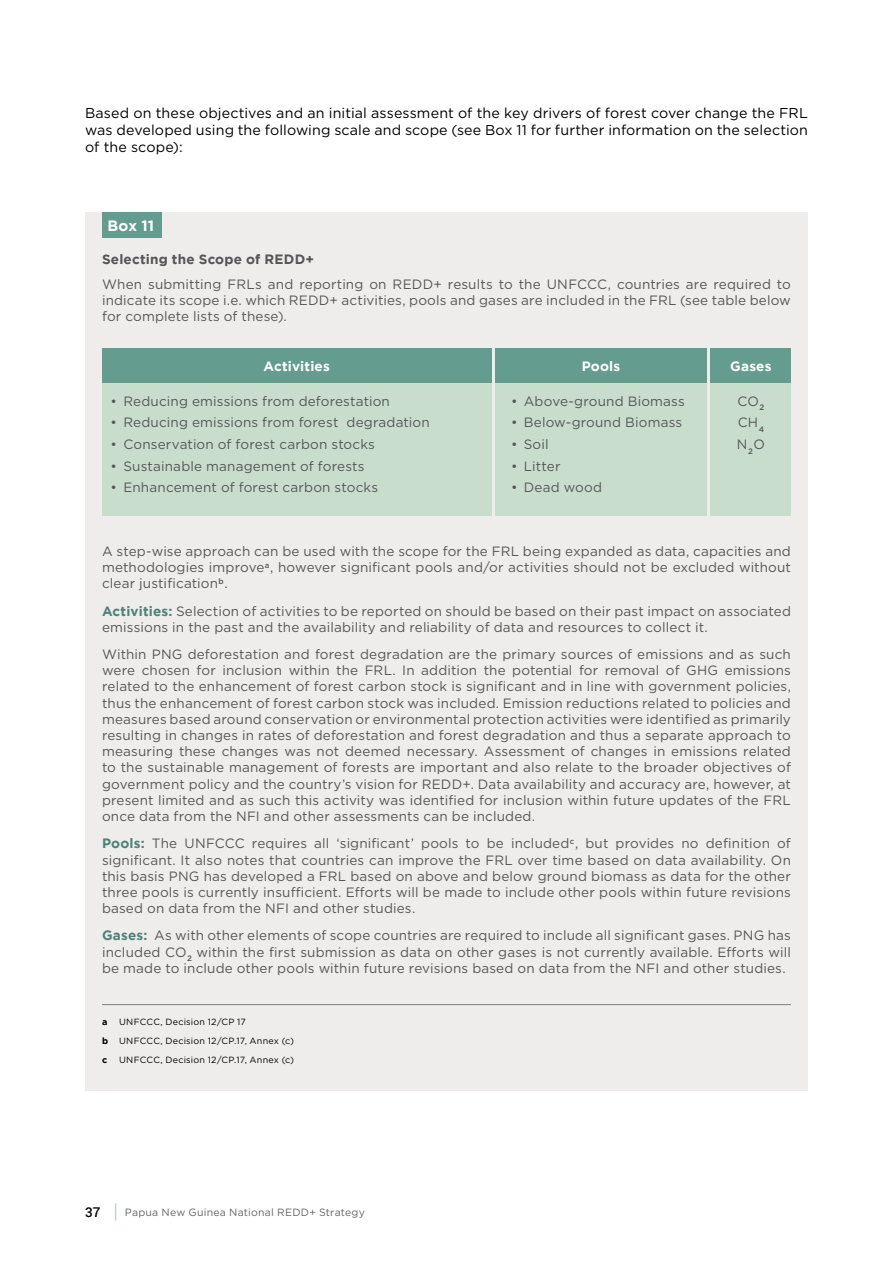
<style>
.page{position:relative;width:893px;height:1263px;background:#fff}
.page>*{position:absolute;margin:0;border:0;box-sizing:border-box;transform-origin:0 0}
.t1{font:700 15px "Gotham";color:#fff}
.t2{font:14.25px/17.1px "Gotham";letter-spacing:.01em;color:#000;text-align:justify}
.t3{font:13.5px/16.2px "Gotham";letter-spacing:.01em;color:#56565a;text-align:justify}
.t4{font:700 13.5px "Gotham";letter-spacing:.015em;color:#56565a}
.t5{font:700 13.5px "Gotham";letter-spacing:.015em;color:#fff}
.t6{font:500 13.5px "Roboto";color:#000}
.t7{font:10.5px "Gotham";letter-spacing:.02em;color:#65656a}
.t8{font:9px/19px "Gotham";letter-spacing:.025em;color:#000}
.t9{font:700 9px "Gotham";color:#000}
.s1{font-weight:700;color:#4e8279}
.s2{font-weight:700}
</style>
<div class="page">
<svg style="left:115px;top:1203px;width:1px;height:17px"></svg>
<div style="left:85px;top:213px;width:723px;height:878px;background:#eeedeb"></div>
<div style="left:102px;top:213px;width:60px;height:25px;background:#649c90"></div>
<div style="left:102px;top:382px;width:389px;height:134px;background:#c9ddcd"></div>
<div style="left:102px;top:348px;width:389px;height:34px;background:#649c90"></div>
<div style="left:495px;top:382px;width:212px;height:134px;background:#c9ddcd"></div>
<div style="left:495px;top:348px;width:212px;height:34px;background:#649c90"></div>
<div style="left:711px;top:382px;width:80px;height:134px;background:#c9ddcd"></div>
<div style="left:711px;top:348px;width:80px;height:34px;background:#649c90"></div>
<hr style="left:102px;top:1004px;width:689px;height:1px;background:#8a8a8d">
<p class="t2" style="left:85px;top:104px;width:724px">Based on these objectives and an initial assessment of the key drivers of forest cover change the FRL was developed using the following scale and scope (see Box 11 for further information on the selection of the scope):</p>
<p class="t1" style="left:108px;top:217px;width:48px">Box 11</p>
<p class="t4" style="left:102px;top:252px;width:214px">Selecting the Scope of REDD+</p>
<p class="t3" style="left:102px;top:275px;width:690px">When submitting FRLs and reporting on REDD+ results to the UNFCCC, countries are required to indicate its scope i.e. which REDD+ activities, pools and gases are included in the FRL (see table below for complete lists of these).</p>
<p class="t5" style="left:263px;top:359px;width:68px">Activities</p>
<p class="t3" style="left:111px;top:392px;width:283px">• Reducing emissions from deforestation  </p>
<p class="t3" style="left:111px;top:414px;width:321px">• Reducing emissions from forest   degradation</p>
<p class="t3" style="left:111px;top:436px;width:268px">• Conservation of forest carbon stocks  </p>
<p class="t3" style="left:111px;top:457px;width:258px">• Sustainable management of forests  </p>
<p class="t3" style="left:111px;top:479px;width:269px">• Enhancement of forest carbon stocks</p>
<p class="t5" style="left:582px;top:359px;width:40px">Pools</p>
<p class="t3" style="left:511px;top:392px;width:175px">• Above-ground Biomass</p>
<p class="t3" style="left:511px;top:414px;width:173px">• Below-ground Biomass</p>
<p class="t3" style="left:511px;top:436px;width:39px">• Soil</p>
<p class="t3" style="left:511px;top:457px;width:51px">• Litter</p>
<p class="t3" style="left:511px;top:479px;width:93px">• Dead wood</p>
<p class="t5" style="left:730px;top:359px;width:43px">Gases</p>
<p class="t3" style="left:737px;top:390px;width:30px;line-height:21.8px">CO<sub>2<br></sub>CH<sub>4<br></sub>N<sub>2</sub>O</p>
<p class="t3" style="left:102px;top:543px;width:690px">A step-wise approach can be used with the scope for the FRL being expanded as data, capacities and methodologies improve<sup>a</sup>, however significant pools and/or activities should not be excluded without clear justification<sup>b</sup>.</p>
<p class="t3" style="left:102px;top:602px;width:690px"><span class="s1">Activities:</span> Selection of activities to be reported on should be based on their past impact on associated emissions in the past and the availability and reliability of data and resources to collect it.</p>
<p class="t3" style="left:102px;top:646px;width:690px">Within PNG deforestation and forest degradation are the primary sources of emissions and as such were chosen for inclusion within the FRL. In addition the potential for removal of GHG emissions related to the enhancement of forest carbon stock is significant and in line with government policies, thus the enhancement of forest carbon stock was included. Emission reductions related to policies and measures based around conservation or environmental protection activities were identified as primarily resulting in changes in rates of deforestation and forest degradation and thus a separate approach to measuring these changes was not deemed necessary. Assessment of changes in emissions related to the sustainable management of forests are important and also relate to the broader objectives of government policy and the country’s vision for REDD+. Data availability and accuracy are, however, at present limited and as such this activity was identified for inclusion within future updates of the FRL once data from the NFI and other assessments can be included.</p>
<p class="t3" style="left:102px;top:835px;width:690px"><span class="s1">Pools:</span> The UNFCCC requires all ‘significant’ pools to be included<sup>c</sup>, but provides no definition of significant. It also notes that countries can improve the FRL over time based on data availability. On this basis PNG has developed a FRL based on above and below ground biomass as data for the other three pools is currently insufficient. Efforts will be made to include other pools within future revisions based on data from the NFI and other studies.</p>
<p class="t3" style="left:102px;top:927px;width:690px"><span class="s1">Gases:</span> As with other elements of scope countries are required to include all significant gases. PNG has included CO<sub>2</sub> within the first submission as data on other gases is not currently available. Efforts will be made to include other pools within future revisions based on data from the NFI and other studies.</p>
<p class="t8" style="left:102px;top:1012px;width:193px;text-indent:17px">UNFCCC, Decision 12/CP 17<br><span class="s2">b</span> UNFCCC, Decision 12/CP.17, Annex (c) <span class="s2">c</span></p>
<p class="t9" style="left:102px;top:1017px;width:7px">a</p>
<p class="t8" style="left:119px;top:1050px;width:176px">UNFCCC, Decision 12/CP.17, Annex (c)</p>
<p class="t6" style="left:85px;top:1202px;width:17px">37</p>
<p class="t7" style="left:125px;top:1205px;width:242px">Papua New Guinea National REDD+ Strategy</p>
</div>
